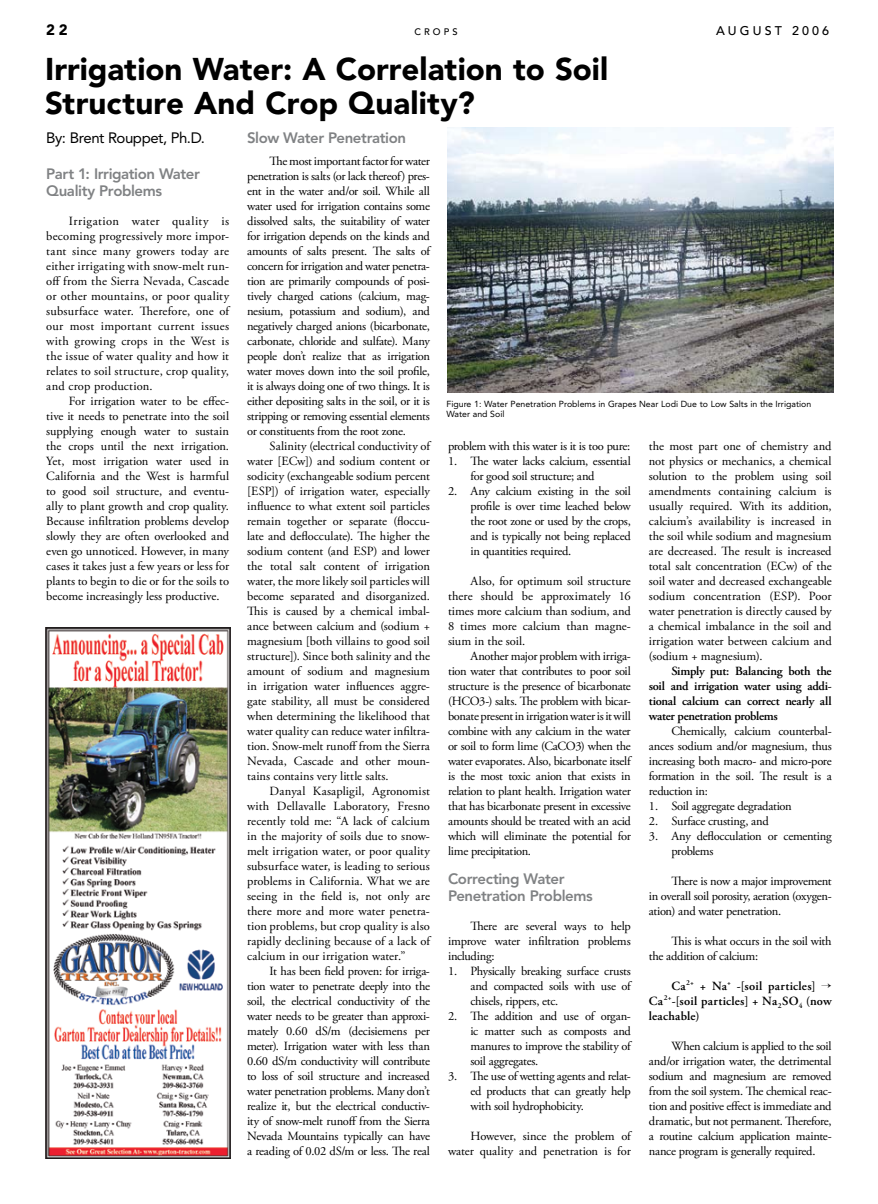
<style>
.page{position:relative;width:878px;height:1204px;background:#fff}
.page>*{position:absolute;margin:0;border:0;box-sizing:border-box;transform-origin:0 0}
.t1{font:900 31.25px/33.8px "Avenir LT Std";color:#000}
.t2{font:800 15px/17.5px "Avenir LT Std";letter-spacing:-.025em;color:#808284}
.t3{font:15px "Avenir LT Std";letter-spacing:-.03em;color:#000}
.t4{font:900 15px "Avenir LT Std";color:#000}
.t5{font:12.5px/15px "Adobe Garamond Pro";letter-spacing:-.01em;color:#000;text-align:justify}
.t6{font:600 12.5px/15px "Adobe Garamond Pro";letter-spacing:-.02em;color:#000;text-align:justify}
.t7{font:500 12.5px "Avenir LT Std";letter-spacing:.25em;color:#000}
.t8{font:500 9.38px "Avenir LT Std";letter-spacing:.335em;color:#000}
.t9{font:8.75px/10px "Avenir LT Std";color:#000}
</style>
<div class="page">
<img style="left:447px;top:127px;width:386px;height:266px">
<img style="left:45px;top:628px;width:186px;height:531px">
<p class="t4" style="left:46px;top:21px;width:23px">22</p>
<p class="t8" style="left:414px;top:26px;width:45px">CROPS</p>
<p class="t7" style="left:716px;top:24px;width:115px">AUGUST 2006</p>
<h1 class="t1" style="left:45px;top:52px;width:564px">Irrigation Water: A Correlation to Soil<br>Structure And Crop Quality?</h1>
<p class="t3" style="left:46px;top:129px;width:160px">By: Brent Rouppet, Ph.D.</p>
<p class="t2" style="left:46px;top:165px;width:155px">Part 1: Irrigation Water<br>Quality Problems</p>
<p class="t5" style="left:46px;top:214px;width:184px;text-indent:22px">Irrigation water quality is becoming progressively more impor&shy;tant since many growers today are either irrigating with snow-melt run&shy;off from the Sierra Nevada, Cascade or other mountains, or poor quality subsurface water. Therefore, one of our most important current issues with growing crops in the West is the issue of water quality and how it relates to soil structure, crop quality, and crop production.</p>
<p class="t5" style="left:46px;top:394px;width:184px;text-indent:22px">For irrigation water to be effec&shy;tive it needs to penetrate into the soil supplying enough water to sustain the crops until the next irrigation.<br>Yet, most irrigation water used in California and the West is harmful to good soil structure, and eventu&shy;ally to plant growth and crop quality.<br>Because infiltration problems develop slowly they are often overlooked and even go unnoticed. However, in many cases it takes just a few years or less for plants to begin to die or for the soils to become increasingly less productive.</p>
<p class="t2" style="left:247px;top:129px;width:160px">Slow Water Penetration</p>
<p class="t5" style="left:247px;top:154px;width:184px;text-indent:22px">The most important factor for water penetration is salts (or lack thereof) pres&shy;ent in the water and/or soil. While all water used for irrigation contains some dissolved salts, the suitability of water for irrigation depends on the kinds and amounts of salts present. The salts of concern for irrigation and water penetra&shy;tion are primarily compounds of posi&shy;tively charged cations (calcium, mag&shy;nesium, potassium and sodium), and negatively charged anions (bicarbonate, carbonate, chloride and sulfate). Many people don’t realize that as irrigation water moves down into the soil profile, it is always doing one of two things. It is either depositing salts in the soil, or it is stripping or removing essential elements or constituents from the root zone.</p>
<p class="t5" style="left:247px;top:439px;width:184px;text-indent:22px">Salinity (electrical conductivity of water [ECw]) and sodium content or sodicity (exchangeable sodium percent [ESP]) of irrigation water, especially influence to what extent soil particles remain together or separate (floccu&shy;late and deflocculate). The higher the sodium content (and ESP) and lower the total salt content of irrigation water, the more likely soil particles will become separated and disorganized.<br>This is caused by a chemical imbal&shy;ance between calcium and (sodium + magnesium [both villains to good soil structure]). Since both salinity and the amount of sodium and magnesium in irrigation water influences aggre&shy;gate stability, all must be considered when determining the likelihood that water quality can reduce water infiltra&shy;tion. Snow-melt runoff from the Sierra Nevada, Cascade and other moun&shy;tains contains very little salts.</p>
<p class="t5" style="left:247px;top:784px;width:184px;text-indent:22px">Danyal Kasapligil, Agronomist with Dellavalle Laboratory, Fresno recently told me: “A lack of calcium in the majority of soils due to snow&shy;melt irrigation water, or poor quality subsurface water, is leading to serious problems in California. What we are seeing in the field is, not only are there more and more water penetra&shy;tion problems, but crop quality is also rapidly declining because of a lack of calcium in our irrigation water.”</p>
<p class="t5" style="left:247px;top:964px;width:184px;text-indent:22px">It has been field proven: for irriga&shy;tion water to penetrate deeply into the soil, the electrical conductivity of the water needs to be greater than approxi&shy;mately 0.60 dS/m (decisiemens per meter). Irrigation water with less than 0.60 dS/m conductivity will contribute to loss of soil structure and increased water penetration problems. Many don’t realize it, but the electrical conductiv&shy;ity of snow-melt runoff from the Sierra Nevada Mountains typically can have a reading of 0.02 dS/m or less. The real</p>
<p class="t9" style="left:446px;top:399px;width:366px">Figure 1: Water Penetration Problems in Grapes Near Lodi Due to Low Salts in the Irrigation<br>Water and Soil</p>
<p class="t5" style="left:470px;top:439px;width:162px;text-align:left;text-indent:-22px">problem with this water is it is too pure:<br>The water lacks calcium, essential for good soil structure; and<br>Any calcium existing in the soil profile is over time leached below the root zone or used by the crops, and is typically not being replaced in quantities required.</p>
<p class="t5" style="left:448px;top:574px;width:184px;text-indent:22px">Also, for optimum soil structure there should be approximately 16 times more calcium than sodium, and 8 times more calcium than magne&shy;sium in the soil.</p>
<p class="t5" style="left:448px;top:649px;width:184px;text-indent:22px">Another major problem with irriga&shy;tion water that contributes to poor soil structure is the presence of bicarbonate (HCO3-) salts. The problem with bicar&shy;bonate present in irrigation water is it will combine with any calcium in the water or soil to form lime (CaCO3) when the water evaporates. Also, bicarbonate itself is the most toxic anion that exists in relation to plant health. Irrigation water that has bicarbonate present in excessive amounts should be treated with an acid which will eliminate the potential for lime precipitation.</p>
<p class="t2" style="left:448px;top:870px;width:146px">Correcting Water<br>Penetration Problems</p>
<p class="t5" style="left:448px;top:919px;width:184px;text-indent:22px">There are several ways to help improve water infiltration problems including:</p>
<p class="t5" style="left:470px;top:964px;width:162px;text-align:left">Physically breaking surface crusts and compacted soils with use of chisels, rippers, etc.<br>The addition and use of organ&shy;ic matter such as composts and manures to improve the stability of soil aggregates.<br>The use of wetting agents and relat&shy;ed products that can greatly help with soil hydrophobicity.</p>
<p class="t5" style="left:448px;top:1129px;width:184px;text-align:right">However, since the problem of water quality and penetration is for</p>
<p class="t5" style="left:448px;top:454px;width:11px">1.</p>
<p class="t5" style="left:448px;top:484px;width:11px">2.</p>
<p class="t5" style="left:448px;top:964px;width:11px">1.</p>
<p class="t5" style="left:448px;top:1009px;width:11px">2.</p>
<p class="t5" style="left:448px;top:1069px;width:11px">3.</p>
<p class="t5" style="left:648px;top:439px;width:184px">the most part one of chemistry and not physics or mechanics, a chemical solution to the problem using soil amendments containing calcium is usually required. With its addition, calcium’s availability is increased in the soil while sodium and magnesium are decreased. The result is increased total salt concentration (ECw) of the soil water and decreased exchangeable sodium concentration (ESP). Poor water penetration is directly caused by a chemical imbalance in the soil and irrigation water between calcium and (sodium + magnesium).</p>
<p class="t6" style="left:648px;top:664px;width:184px;text-indent:22px">Simply put: Balancing both the soil and irrigation water using addi&shy;tional calcium can correct nearly all water penetration problems</p>
<p class="t5" style="left:671px;top:724px;width:162px">Chemically, calcium counterbal-</p>
<p class="t5" style="left:648px;top:739px;width:184px">ances sodium and/or magnesium, thus</p>
<p class="t5" style="left:648px;top:754px;width:184px">increasing both macro- and micro-pore</p>
<p class="t5" style="left:648px;top:769px;width:184px">formation in the soil. The result is a</p>
<p class="t5" style="left:648px;top:784px;width:60px">reduction in:</p>
<p class="t5" style="left:671px;top:799px;width:122px">Soil aggregate degradation</p>
<p class="t5" style="left:671px;top:814px;width:99px">Surface crusting, and</p>
<p class="t5" style="left:671px;top:829px;width:162px">Any deflocculation or cementing</p>
<p class="t5" style="left:671px;top:844px;width:44px">problems</p>
<p class="t5" style="left:648px;top:874px;width:184px;text-indent:22px">There is now a major improvement in overall soil porosity, aeration (oxygen&shy;ation) and water penetration.</p>
<p class="t5" style="left:648px;top:934px;width:184px;text-indent:22px">This is what occurs in the soil with the addition of calcium:</p>
<p class="t6" style="left:648px;top:979px;width:185px;text-indent:22px">Ca<sup>2+</sup> + Na<sup>+</sup> -[soil particles] → Ca<sup>2+</sup>-[soil particles] + Na<sub>2</sub>SO<sub>4</sub> (now leachable)</p>
<p class="t5" style="left:648px;top:1039px;width:184px;text-indent:22px">When calcium is applied to the soil and/or irrigation water, the detrimental sodium and magnesium are removed from the soil system. The chemical reac&shy;tion and positive effect is immediate and dramatic, but not permanent. Therefore, a routine calcium application mainte&shy;nance program is generally required.</p>
<p class="t5" style="left:648px;top:799px;width:11px">1.<br>2.<br>3.</p>
</div>
